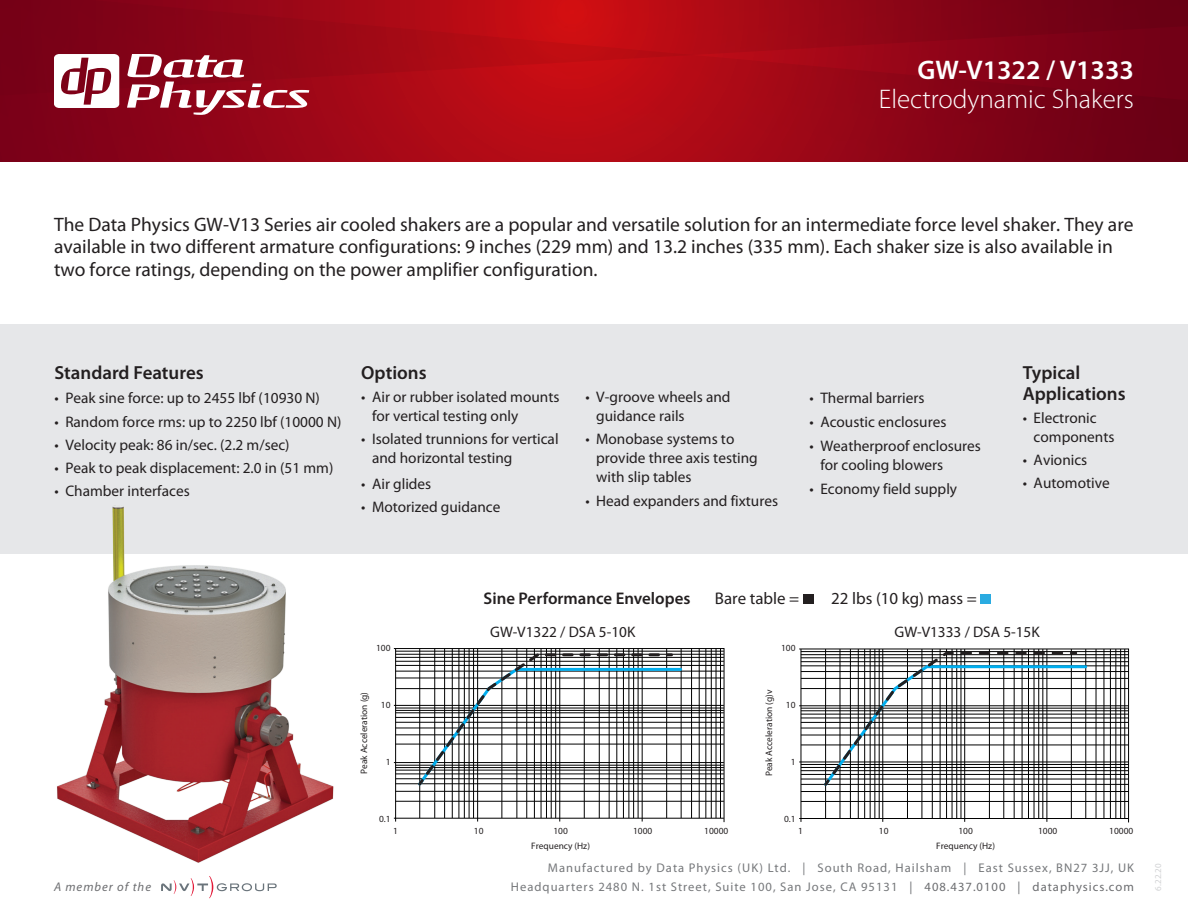
<style>
.page{position:relative;width:1188px;height:918px;background:#fff}
.page>*{position:absolute;margin:0;border:0;box-sizing:border-box;transform-origin:0 0}
.t1{font:300 27px "Myriad Pro";color:#fff}
.t2{font:600 27px "Myriad Pro";color:#fff}
.t3{font:19.5px/22.5px "Myriad Pro";color:#231f20}
.t4{font:600 18.9px/20.4px "Myriad Pro";color:#231f20}
.t5{font:16.95px "Myriad Pro";color:#231f20}
.t6{font:600 16.95px "Myriad Pro";color:#231f20}
.t7{font:15.3px/18.9px "Myriad Pro";color:#231f20}
.t8{font:12.6px "Myriad Pro";letter-spacing:.08em;color:#76787b}
.t9{font:italic 12.6px "Myriad Pro";letter-spacing:.08em;color:#6c6d70}
.t10{font:9.45px "Myriad Pro";color:#231f20}
.t11{font:9px "Myriad Pro";color:#d1d2d4}
.s1{color:#6c6d70}
</style>
<div class="page">
<svg style="left:799px;top:648px;width:331px;height:175px"></svg>
<hr style="left:801px;top:651px;width:327px;height:1px;background:#000">
<hr style="left:801px;top:654px;width:327px;height:1px;background:#000">
<hr style="left:801px;top:661px;width:327px;height:1px;background:#000">
<hr style="left:801px;top:666px;width:327px;height:1px;background:#000">
<hr style="left:801px;top:671px;width:327px;height:1px;background:#000">
<hr style="left:801px;top:678px;width:327px;height:1px;background:#000">
<hr style="left:801px;top:688px;width:327px;height:1px;background:#000">
<hr style="left:801px;top:658px;width:327px;height:1px;background:#000">
<svg style="left:821px;top:650px;width:268px;height:138px"></svg>
<div style="left:0;top:324px;width:1188px;height:230px;background:#e6e7e9"></div>
<svg style="left:0;top:0;width:1188px;height:162px;background:#980616"></svg>
<svg style="left:54px;top:54px;width:65px;height:54px"></svg>
<svg style="left:127px;top:54px;width:182px;height:61px"></svg>
<svg style="left:161px;top:876px;width:116px;height:22px"></svg>
<div style="left:803px;top:594px;width:10px;height:10px;background:#231f20"></div>
<div style="left:980px;top:594px;width:11px;height:10px;background:#2aabe1"></div>
<svg style="left:393px;top:648px;width:332px;height:175px"></svg>
<hr style="left:396px;top:651px;width:328px;height:1px;background:#000">
<hr style="left:396px;top:654px;width:328px;height:1px;background:#000">
<hr style="left:396px;top:661px;width:328px;height:1px;background:#000">
<hr style="left:396px;top:665px;width:328px;height:1px;background:#000">
<hr style="left:396px;top:671px;width:328px;height:1px;background:#000">
<hr style="left:396px;top:678px;width:328px;height:1px;background:#000">
<hr style="left:396px;top:688px;width:328px;height:1px;background:#000">
<hr style="left:396px;top:657px;width:328px;height:1px;background:#000">
<svg style="left:416px;top:652px;width:268px;height:136px"></svg>
<img style="left:57px;top:505px;width:277px;height:358px">
<p class="t2" style="left:918px;top:55px;width:218px">GW-V1322 / V1333</p>
<p class="t1" style="left:879px;top:84px;width:257px">Electrodynamic Shakers</p>
<p class="t3" style="left:54px;top:213px;width:1081px">The Data Physics GW-V13 Series air cooled shakers are a popular and versatile solution for an intermediate force level shaker. They are available in two different armature configurations: 9 inches (229 mm) and 13.2 inches (335 mm). Each shaker size is also available in two force ratings, depending on the power amplifier configuration.</p>
<p class="t4" style="left:55px;top:363px;width:151px">Standard Features</p>
<p class="t7" style="left:55px;top:389px;width:267px">• Peak sine force: up to 2455 lbf (10930 N)</p>
<p class="t7" style="left:55px;top:412px;width:288px">• Random force rms: up to 2250 lbf (10000 N)</p>
<p class="t7" style="left:55px;top:436px;width:237px">• Velocity peak: 86 in/sec. (2.2 m/sec)</p>
<p class="t7" style="left:55px;top:459px;width:280px">• Peak to peak displacement: 2.0 in (51 mm)</p>
<p class="t7" style="left:55px;top:482px;width:137px">• Chamber interfaces</p>
<p class="t4" style="left:361px;top:363px;width:67px">Options</p>
<p class="t7" style="left:372px;top:388px;width:189px;text-indent:-11px">• Air or rubber isolated mounts for vertical testing only</p>
<p class="t7" style="left:372px;top:430px;width:188px;text-indent:-11px">• Isolated trunnions for vertical and horizontal testing</p>
<p class="t7" style="left:361px;top:474px;width:72px">• Air glides</p>
<p class="t7" style="left:361px;top:498px;width:141px">• Motorized guidance</p>
<p class="t7" style="left:596px;top:388px;width:136px;text-indent:-11px">• V-groove wheels and guidance rails</p>
<p class="t7" style="left:596px;top:430px;width:163px;text-indent:-11px">• Monobase systems to provide three axis testing with slip tables</p>
<p class="t7" style="left:585px;top:492px;width:194px">• Head expanders and fixtures</p>
<p class="t7" style="left:810px;top:389px;width:116px">• Thermal barriers</p>
<p class="t7" style="left:810px;top:412px;width:138px">• Acoustic enclosures</p>
<p class="t7" style="left:820px;top:436px;width:162px;line-height:19.5px;text-indent:-11px">• Weatherproof enclosures for cooling blowers</p>
<p class="t7" style="left:810px;top:480px;width:149px">• Economy field supply</p>
<p class="t4" style="left:1023px;top:363px;width:104px">Typical<br>Applications</p>
<p class="t7" style="left:1034px;top:408px;width:82px;text-indent:-11px">• Electronic components</p>
<p class="t7" style="left:1023px;top:451px;width:66px">• Avionics</p>
<p class="t7" style="left:1023px;top:474px;width:88px">• Automotive</p>
<p class="t9" style="left:54px;top:880px;width:99px">A member of the</p>
<p class="t6" style="left:484px;top:589px;width:208px">Sine Performance Envelopes</p>
<p class="t5" style="left:715px;top:589px;width:86px">Bare table =</p>
<p class="t5" style="left:831px;top:589px;width:147px">22 lbs (10 kg) mass =</p>
<p class="t7" style="left:490px;top:622px;width:147px">GW-V1322 / DSA 5-10K</p>
<p class="t7" style="left:895px;top:622px;width:147px">GW-V1333 / DSA 5-15K</p>
<p class="t10" style="left:376px;top:643px;width:16px">100</p>
<p class="t10" style="left:781px;top:643px;width:16px">100</p>
<p class="t10" style="left:359px;top:774px;width:84px;rotate:-90deg">Peak Acceleration (g)</p>
<p class="t10" style="left:381px;top:700px;width:11px">10</p>
<p class="t10" style="left:386px;top:757px;width:6px">1</p>
<p class="t10" style="left:764px;top:776px;width:88px;rotate:-90deg">Peak Acceleration (g)v</p>
<p class="t10" style="left:786px;top:700px;width:11px">10</p>
<p class="t10" style="left:791px;top:757px;width:6px">1</p>
<p class="t10" style="left:379px;top:814px;width:13px">0.1</p>
<p class="t10" style="left:784px;top:814px;width:13px">0.1</p>
<p class="t10" style="left:393px;top:826px;width:6px">1</p>
<p class="t10" style="left:474px;top:826px;width:11px">10</p>
<p class="t10" style="left:554px;top:826px;width:16px">100</p>
<p class="t10" style="left:633px;top:826px;width:21px">1000</p>
<p class="t10" style="left:704px;top:826px;width:26px">10000</p>
<p class="t10" style="left:531px;top:841px;width:60px">Frequency (Hz)</p>
<p class="t10" style="left:798px;top:826px;width:6px">1</p>
<p class="t10" style="left:879px;top:826px;width:11px">10</p>
<p class="t10" style="left:959px;top:826px;width:16px">100</p>
<p class="t10" style="left:1038px;top:826px;width:21px">1000</p>
<p class="t10" style="left:1109px;top:826px;width:26px">10000</p>
<p class="t10" style="left:936px;top:841px;width:60px">Frequency (Hz)</p>
<p class="t8" style="left:548px;top:861px;width:588px">Manufactured by Data Physics (UK) Ltd. | South Road, Hailsham | East Sussex, BN27 3JJ, UK</p>
<p class="t8" style="left:511px;top:880px;width:625px">Headquarters 2480 N. 1st Street, Suite 100, San Jose, CA 95131 <span class="s1">| 408.437.0100 | dataphysics.com</span></p>
<p class="t11" style="left:1153px;top:891px;width:29px;rotate:-90deg">6.22.20</p>
</div>
